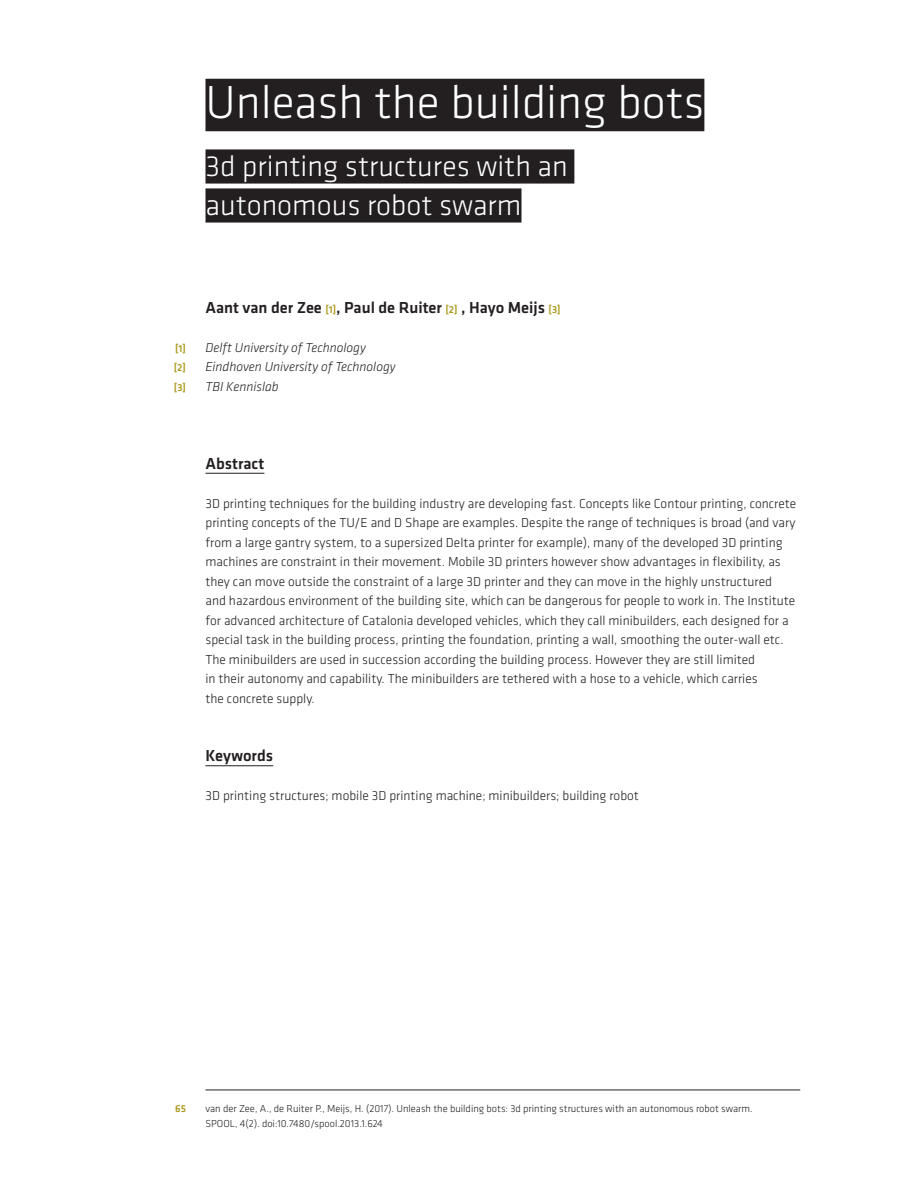
<style>
.page{position:relative;width:918px;height:1188px;background:#fff}
.page>*{position:absolute;margin:0;border:0;box-sizing:border-box;transform-origin:0 0}
.t1{font:300 48px "Klavika";color:#fff}
.t2{font:300 30px/39px "Klavika";color:#fff}
.t3{font:500 16.5px "Klavika";color:#231f20}
.t4{font:300 13.5px/19.5px "Klavika";color:#231f20}
.t5{font:italic 300 13.5px "Klavika";color:#231f20}
.t6{font:300 10.5px/14.7px "Klavika";color:#231f20}
.t7{font:500 10.5px "Klavika";color:#ad9b20}
.s1{font-size:10.5px;color:#ad9b20}
</style>
<div class="page">
<div style="left:206px;top:79px;width:498px;height:52px;background:#231f20"></div>
<div style="left:206px;top:149px;width:368px;height:35px;background:#231f20"></div>
<div style="left:206px;top:188px;width:316px;height:35px;background:#231f20"></div>
<hr style="left:206px;top:473px;width:58px;height:1px;background:#231f20">
<hr style="left:206px;top:765px;width:67px;height:1px;background:#231f20">
<hr style="left:206px;top:1090px;width:594px;height:1px;background:#231f20">
<h1 class="t1" style="left:206px;top:76px;width:500px">Unleash the building bots</h1>
<h2 class="t2" style="left:206px;top:147px;width:364px">3d printing structures with an autonomous robot swarm</h2>
<p class="t3" style="left:206px;top:298px;width:357px">Aant van der Zee <span class="s1">[1]</span>, Paul de Ruiter <span class="s1">[2]</span> , Hayo Meijs <span class="s1">[3]</span></p>
<p class="t7" style="left:175px;top:343px;width:12px">[1]</p>
<p class="t5" style="left:206px;top:340px;width:162px">Delft University of Technology</p>
<p class="t7" style="left:174px;top:362px;width:14px">[2]</p>
<p class="t5" style="left:206px;top:359px;width:192px">Eindhoven University of Technology</p>
<p class="t7" style="left:174px;top:382px;width:14px">[3]</p>
<p class="t5" style="left:206px;top:379px;width:75px">TBI Kennislab</p>
<p class="t3" style="left:206px;top:454px;width:60px">Abstract</p>
<p class="t4" style="left:206px;top:494px;width:592px">3D printing techniques for the building industry are developing fast. Concepts like Contour printing, concrete printing concepts of the TU/E and D Shape are examples. Despite the range of techniques is broad (and vary from a large gantry system, to a supersized Delta printer for example), many of the developed 3D printing machines are constraint in their movement. Mobile 3D printers however show advantages in flexibility, as they can move outside the constraint of a large 3D printer and they can move in the highly unstructured<br>and hazardous environment of the building site, which can be dangerous for people to work in. The I nstitute for advanced architecture of Catalonia developed vehicles, which they call minibuilders, each designed for a special task in the building process, printing the foundation, printing a wall, smoothing the outer-wall etc.<br>The minibuilders are used in succession according the building process. However they are still limited<br>in their autonomy and capability. The minibuilders are tethered with a hose to a vehicle, which carries<br>the concrete supply.</p>
<p class="t3" style="left:206px;top:747px;width:69px">Keywords</p>
<p class="t4" style="left:206px;top:786px;width:435px">3D printing structures; mobile 3D printing machine; minibuilders; building robot</p>
<p class="t7" style="left:175px;top:1103px;width:12px">65</p>
<p class="t6" style="left:206px;top:1102px;width:549px">van der Zee, A., de Ruiter P., Meijs, H. (2017). Unleash the building bots: 3d printing structures with an autonomous robot swarm.<br>SPOOL, 4(2). doi:10.7480/spool.2013.1.624</p>
</div>
